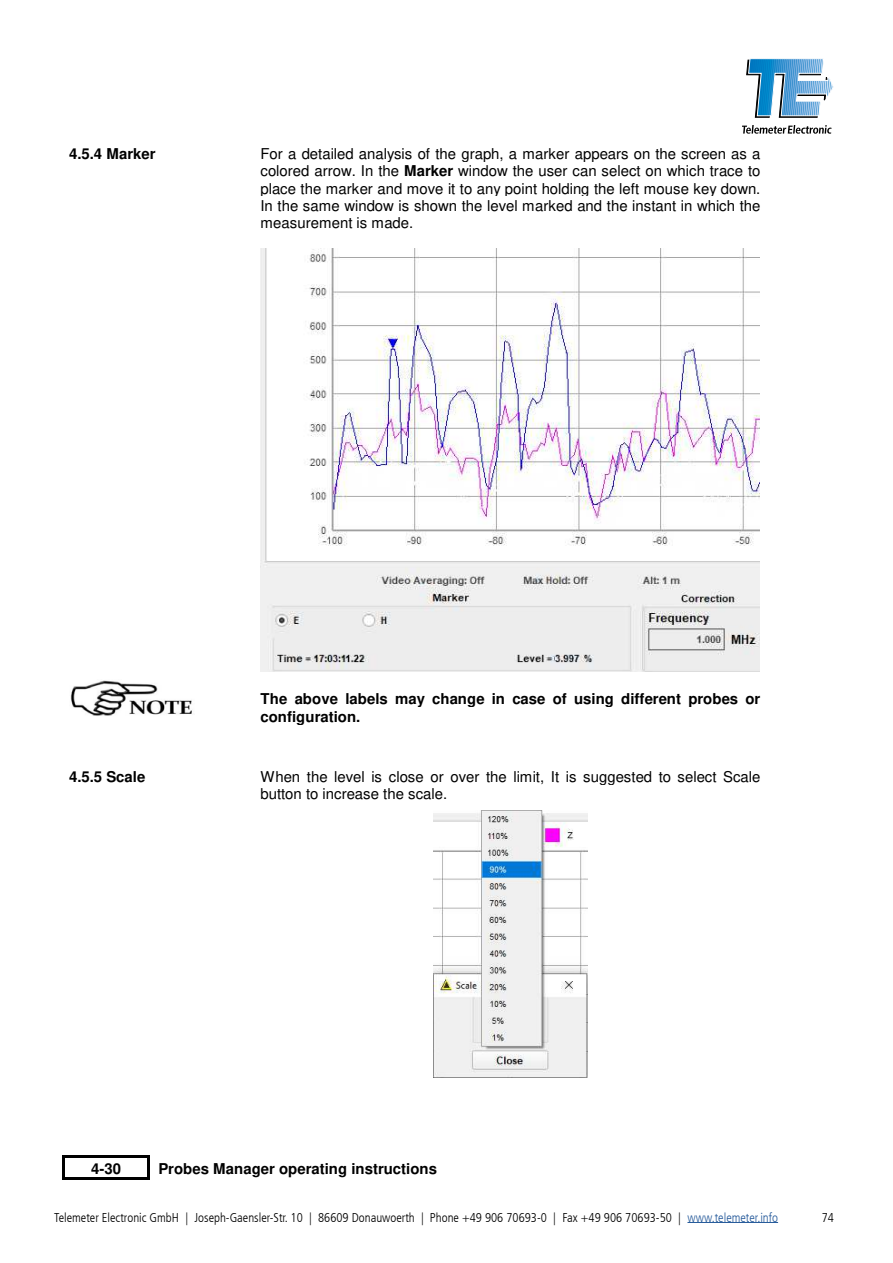
<style>
.page{position:relative;width:893px;height:1263px;background:#fff}
.page>*{position:absolute;margin:0;border:0;box-sizing:border-box;transform-origin:0 0}
.t1{font:15px/17.2px "Helvetica";color:#000;text-align:justify}
.t2{font:700 15px/17.9px "Helvetica";color:#000}
.t3{font:300 condensed 12.75px "Frutiger LT Com";color:#000}
.s1{font-weight:700}
.s2{color:#275b9b}
</style>
<div class="page">
<svg style="left:742px;top:125px;width:89px;height:9px"></svg>
<svg style="left:746px;top:58px;width:88px;height:60px"></svg>
<hr style="left:687px;top:1222px;width:91px;height:1px;background:#275b9b">
<hr style="left:65px;top:1155px;width:83px;height:3px;background:#000">
<svg style="left:63px;top:1155px;width:2px;height:24px"></svg>
<hr style="left:65px;top:1177px;width:83px;height:2px;background:#000">
<svg style="left:148px;top:1155px;width:2px;height:24px"></svg>
<img style="left:70px;top:680px;width:122px;height:36px">
<img style="left:260px;top:248px;width:500px;height:424px">
<img style="left:433px;top:811px;width:155px;height:266px">
<p class="t2" style="left:69px;top:146px;width:88px">4.5.4 Marker</p>
<p class="t1" style="left:260px;top:146px;width:501px">For a detailed analysis of the graph, a marker appears on the screen as a colored arrow. In the <span class="s1">Marker</span> window the user can select on which trace to place the marker and move it to any point holding the left mouse key down.<br>In the same window is shown the level marked and the instant in which the measurement is made.</p>
<p class="t2" style="left:260px;top:691px;width:501px">The above labels may change in case of using different probes or configuration.</p>
<p class="t2" style="left:69px;top:769px;width:78px">4.5.5 Scale</p>
<p class="t1" style="left:260px;top:769px;width:501px">When the level is close or over the limit, It is suggested to select Scale button to increase the scale.</p>
<p class="t2" style="left:91px;top:1161px;width:31px">4-30</p>
<p class="t2" style="left:158px;top:1161px;width:280px">Probes Manager operating instructions</p>
<p class="t3" style="left:54px;top:1210px;width:726px">Telemeter Electronic GmbH | Joseph-Gaensler-Str. 10 | 86609 Donauwoerth | Phone +49 906 70693-0 | Fax +49 906 70693-50 | <span class="s2">www.telemeter.info</span></p>
<p class="t3" style="left:822px;top:1210px;width:14px">74</p>
</div>
